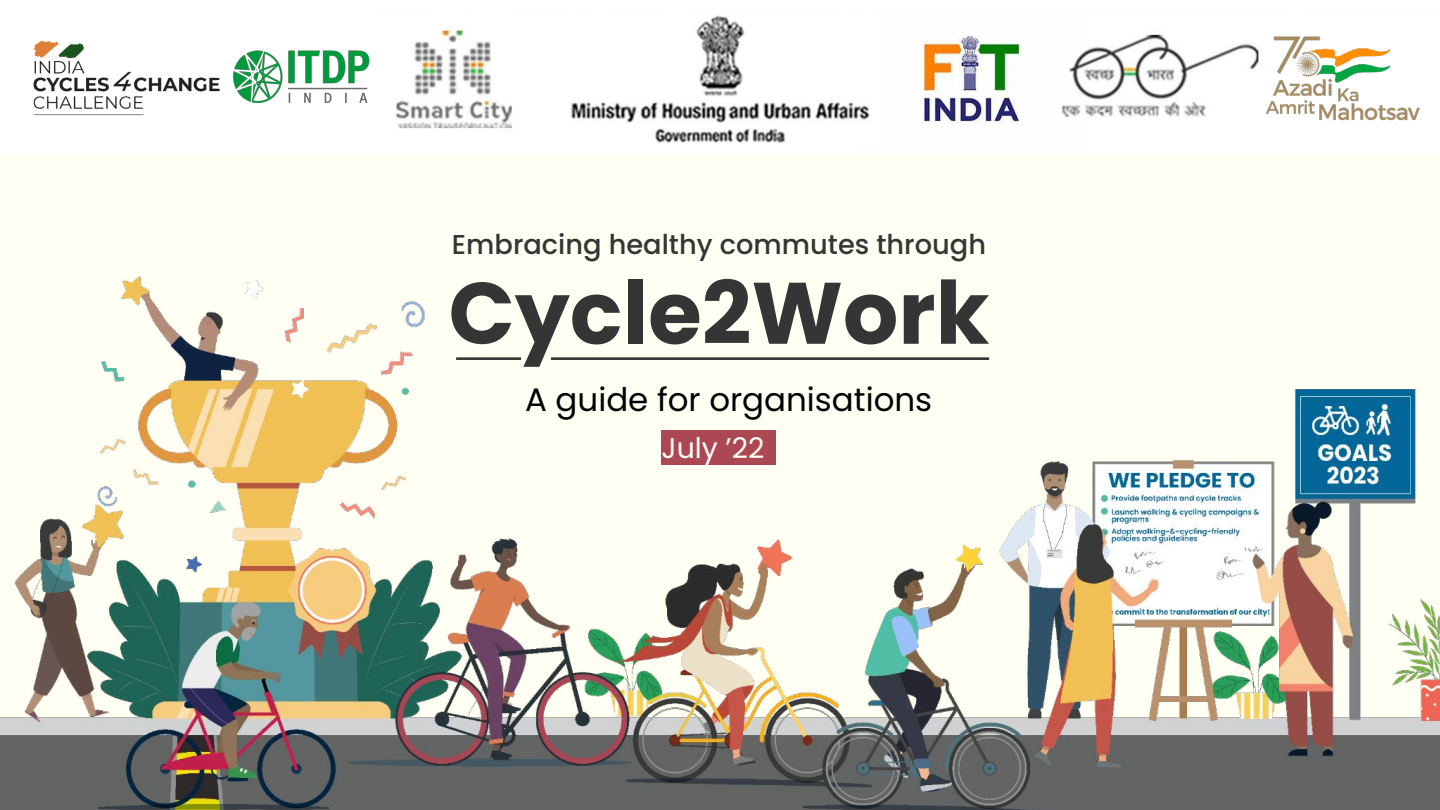
<style>
.page{position:relative;width:1440px;height:810px;background:#fff}
.page>*{position:absolute;margin:0;border:0;box-sizing:border-box;transform-origin:0 0}
.t1{font:700 87px "Poppins";color:#353535}
.t2{font:32.47px "Poppins";color:#000}
.t3{font:28.42px "Poppins";color:#fffff4}
.t4{font:500 27.3px "Poppins";color:#353535}
.s1{color:#ac4755}
</style>
<div class="page">
<img style="left:0;top:155px;width:1440px;height:655px">
<div style="left:662px;top:430px;width:114px;height:34px;background:#ac4755"></div>
<hr style="left:456px;top:357px;width:533px;height:3px;background:#353535">
<div style="left:521px;top:347px;width:30px;height:38px;background:#fffff4"></div>
<img style="left:396px;top:15px;width:818px;height:128px">
<img style="left:233px;top:50px;width:137px;height:53px">
<img style="left:33px;top:40px;width:187px;height:76px">
<img style="left:1214px;top:36px;width:226px;height:171px">
<p class="t4" style="left:452px;top:228px;width:536px">Embracing healthy commutes through</p>
<h1 class="t1" style="left:449px;top:263px;width:542px">Cycle2Work</h1>
<p class="t2" style="left:525px;top:381px;width:409px">A guide for organisations</p>
<p class="t3" style="left:662px;top:431px;width:116px">July ’22<span class="s1">..</span></p>
</div>
